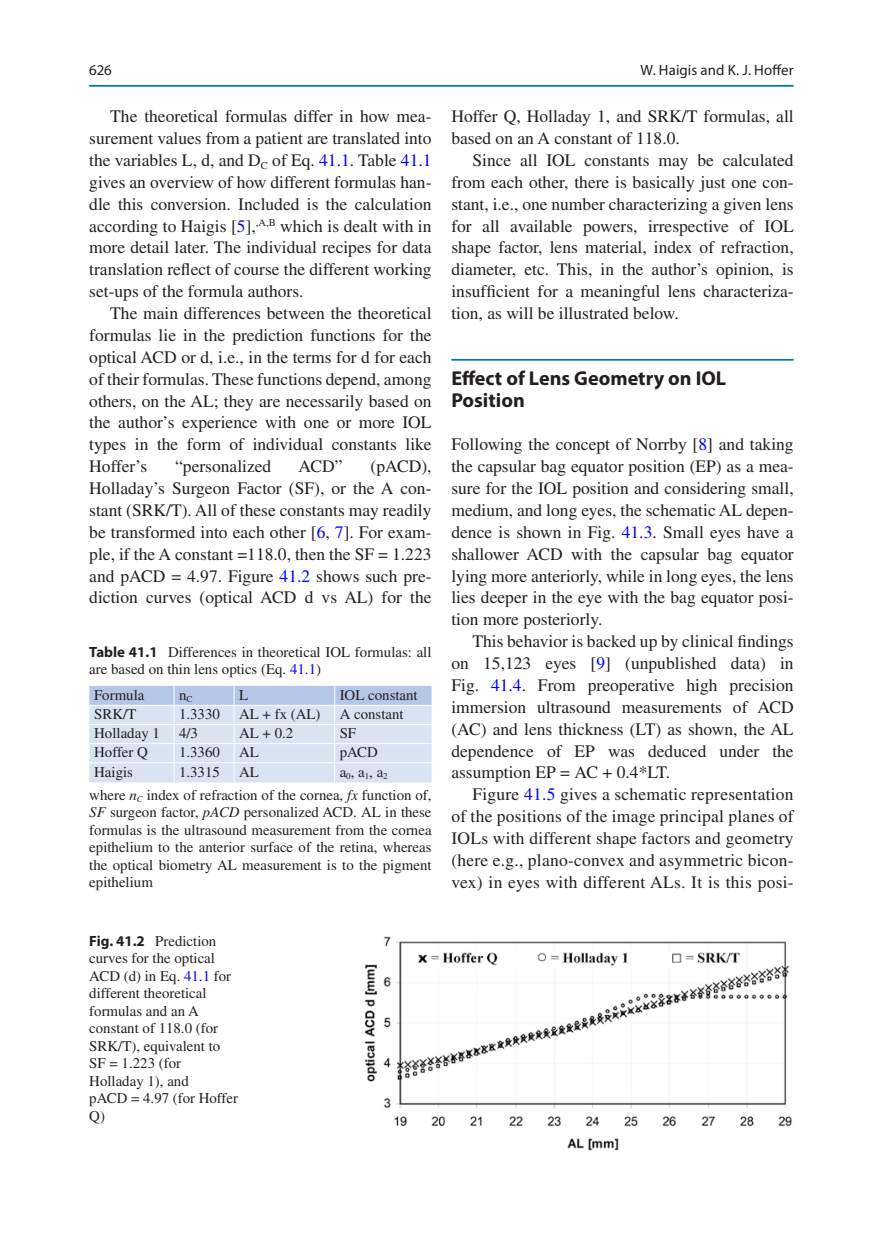
<style>
.page{position:relative;width:883px;height:1260px;background:#fff}
.page>*{position:absolute;margin:0;border:0;box-sizing:border-box;transform-origin:0 0}
.t1{font:700 20.12px/21.9px "Myriad Pro";color:#231f20}
.t2{font:17.5px/21.9px "Times LT Std";color:#231f20;text-align:justify}
.t3{font:14.88px/17.5px "Times LT Std";color:#231f20}
.t4{font:14.88px "Myriad Pro";letter-spacing:.005em;color:#231f20}
.s1{color:#0000fa}
.s2{font-family:"Myriad Pro";font-weight:700}
.s3{font-style:italic}
</style>
<div class="page">
<hr style="left:451px;top:359px;width:343px;height:2px;background:#0073bc">
<svg style="left:89px;top:685px;width:343px;height:97px;background:#d4dff0"></svg>
<img style="left:364px;top:936px;width:428px;height:214px">
<hr style="left:89px;top:85px;width:705px;height:2px;background:#0073bc">
<p class="t4" style="left:89px;top:61px;width:24px">626</p>
<p class="t2" style="left:89px;top:105px;width:344px;text-indent:21px">The theoretical formulas differ in how mea&shy;surement values from a patient are translated into the variables L, d, and D<sub>C</sub> of Eq. <span class="s1">41.1</span>. Table <span class="s1">41.1 </span>gives an overview of how different formulas han&shy;dle this conversion. Included is the calculation according to Haigis [<span class="s1">5</span>],<sup>,A,B</sup> which is dealt with in more detail later. The individual recipes for data translation reflect of course the different working set-ups of the formula authors.</p>
<p class="t2" style="left:89px;top:302px;width:344px;text-indent:21px">The main differences between the theoretical formulas lie in the prediction functions for the optical ACD or d, i.e., in the terms for d for each of their formulas. These functions depend, among others, on the AL; they are necessarily based on the author’s experience with one or more IOL types in the form of individual constants like Hoffer’s</p>
<p class="t2" style="left:175px;top:455px;width:98px">“personalized</p>
<p class="t2" style="left:298px;top:455px;width:46px">ACD”</p>
<p class="t2" style="left:89px;top:455px;width:344px;text-indent:281px">(pACD), Holladay’s Surgeon Factor (SF), or the A con&shy;stant (SRK/T). All of these constants may readily be transformed into each other [<span class="s1">6</span>, <span class="s1">7</span>]. For exam&shy;ple, if the A constant =118.0, then the SF = 1.223 and pACD = 4.97. Figure <span class="s1">41.2</span> shows such pre&shy;diction curves (optical ACD d vs AL) for the</p>
<p class="t3" style="left:89px;top:643px;width:344px"><span class="s2">Table 41.1</span> Differences in theoretical IOL formulas: all are based on thin lens optics (Eq. <span class="s1">41.1</span>)</p>
<p class="t3" style="left:94px;top:686px;width:52px">Formula</p>
<p class="t3" style="left:179px;top:686px;width:15px">n<sub>C</sub></p>
<p class="t3" style="left:239px;top:686px;width:11px">L</p>
<p class="t3" style="left:340px;top:686px;width:80px">IOL constant</p>
<p class="t3" style="left:94px;top:705px;width:44px">SRK/T</p>
<p class="t3" style="left:179px;top:705px;width:42px">1.3330</p>
<p class="t3" style="left:239px;top:705px;width:83px">AL + fx (AL)</p>
<p class="t3" style="left:340px;top:705px;width:66px">A constant</p>
<p class="t3" style="left:94px;top:724px;width:67px">Holladay 1</p>
<p class="t3" style="left:179px;top:724px;width:21px">4/3</p>
<p class="t3" style="left:239px;top:724px;width:56px">AL + 0.2</p>
<p class="t3" style="left:340px;top:724px;width:18px">SF</p>
<p class="t3" style="left:94px;top:744px;width:55px">Hoffer Q</p>
<p class="t3" style="left:179px;top:744px;width:42px">1.3360</p>
<p class="t3" style="left:239px;top:744px;width:21px">AL</p>
<p class="t3" style="left:340px;top:744px;width:40px">pACD</p>
<p class="t3" style="left:94px;top:763px;width:40px">Haigis</p>
<p class="t3" style="left:179px;top:763px;width:42px">1.3315</p>
<p class="t3" style="left:239px;top:763px;width:21px">AL</p>
<p class="t3" style="left:89px;top:760px;width:344px;line-height:23.3px;text-indent:250px">a<sub>0</sub>, a<sub>1</sub>, a<sub>2<br></sub>where <span class="s3">n</span><sub>C</sub> index of refraction of the cornea, <span class="s3">fx</span> function of,</p>
<p class="t3" style="left:89px;top:804px;width:344px;text-align:justify"><span class="s3">SF</span> surgeon factor, <span class="s3">pACD</span> personalized ACD. AL in these formulas is the ultrasound measurement from the cornea epithelium to the anterior surface of the retina, whereas the optical biometry AL measurement is to the pigment epithelium</p>
<p class="t3" style="left:89px;top:932px;width:150px"><span class="s2">Fig. 41.2</span> Prediction curves for the optical<br>ACD (d) in Eq. <span class="s1">41.1</span> for different theoretical formulas and an A constant of 118.0 (for<br>SRK/T), equivalent to<br>SF = 1.223 (for<br>Holladay 1), and<br>pACD = 4.97 (for Hoffer<br>Q)</p>
<p class="t4" style="left:641px;top:61px;width:155px">W. Haigis and K. J. Hoffer</p>
<p class="t2" style="left:451px;top:105px;width:344px">Hoffer Q, Holladay 1, and SRK/T formulas, all based on an A constant of 118.0.</p>
<p class="t2" style="left:451px;top:149px;width:344px;text-indent:21px">Since all IOL constants may be calculated from each other, there is basically just one con&shy;stant, i.e., one number characterizing a given lens for all available powers, irrespective of IOL shape factor, lens material, index of refraction, diameter, etc. This, in the author’s opinion, is insufficient for a meaningful lens characteriza&shy;tion, as will be illustrated below.</p>
<p class="t1" style="left:451px;top:366px;width:276px">Effect of Lens Geometry on IOL<br>Position</p>
<p class="t2" style="left:451px;top:433px;width:344px">Following the concept of Norrby [<span class="s1">8</span>] and taking the capsular bag equator position (EP) as a mea&shy;sure for the IOL position and considering small, medium, and long eyes, the schematic AL depen&shy;dence is shown in Fig. <span class="s1">41.3</span>. Small eyes have a shallower ACD with the capsular bag equator lying more anteriorly, while in long eyes, the lens lies deeper in the eye with the bag equator posi&shy;tion more posteriorly.</p>
<p class="t2" style="left:451px;top:630px;width:344px;text-indent:21px">This behavior is backed up by clinical findings on 15,123 eyes [<span class="s1">9</span>] (unpublished data) in Fig. <span class="s1">41.4</span>. From preoperative high precision immersion ultrasound measurements of ACD (AC) and lens thickness (LT) as shown, the AL dependence of EP was deduced under the assumption EP = AC + 0.4*LT.</p>
<p class="t2" style="left:451px;top:783px;width:344px;text-indent:21px">Figure <span class="s1">41.5</span> gives a schematic representation of the positions of the image principal planes of IOLs with different shape factors and geometry (here e.g., plano-convex and asymmetric bicon&shy;vex) in eyes with different ALs. It is this posi-</p>
</div>
